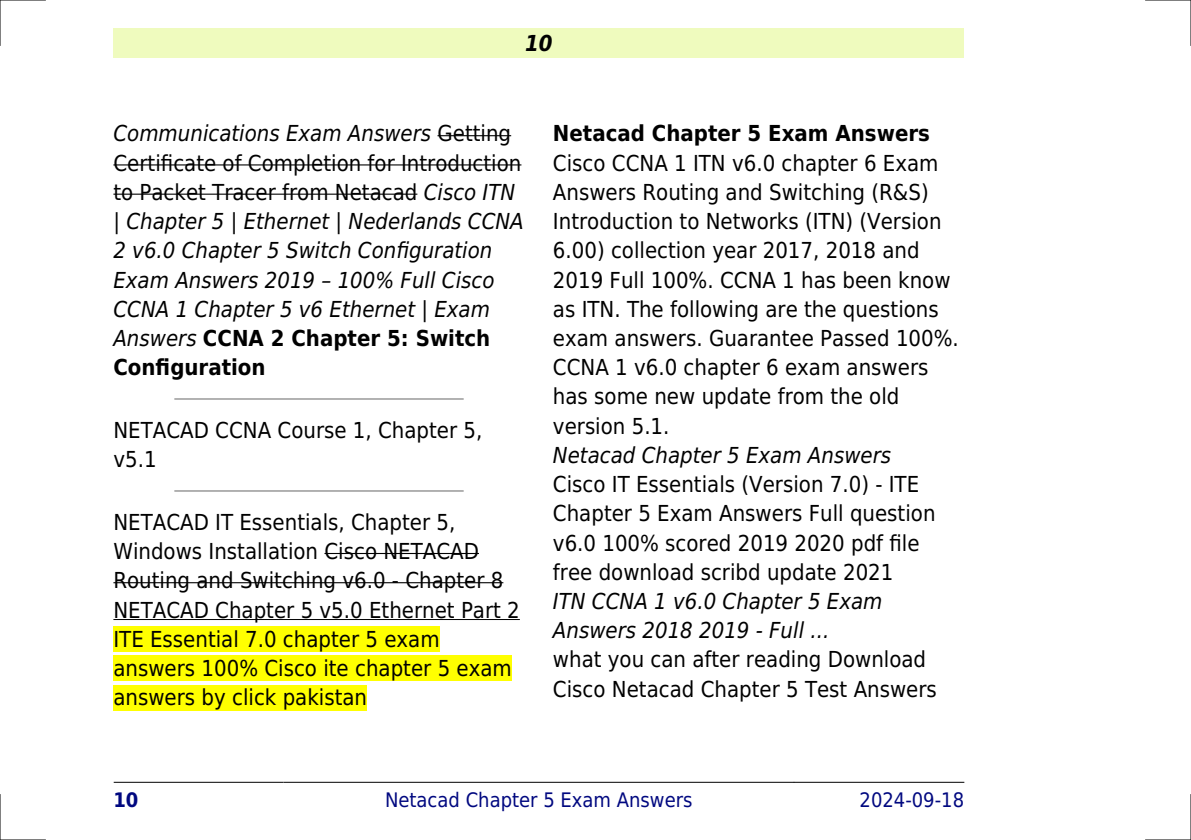
<style>
.page{position:relative;width:1191px;height:840px;background:#fff}
.page>*{position:absolute;margin:0;border:0;box-sizing:border-box;transform-origin:0 0}
.t1{font:22px/29.2px "DejaVu Sans Condensed";color:#000}
.t2{font:italic 22px/29.2px "DejaVu Sans Condensed";color:#000}
.t3{font:700 22px "DejaVu Sans Condensed";color:#000}
.t4{font:italic 700 22px "DejaVu Sans Condensed";color:#000}
.t5{font:20px "DejaVu Sans Condensed";color:#000880}
.t6{font:700 20px "DejaVu Sans Condensed";color:#000880}
.s1{font-style:normal}
.s2{font-weight:700;font-style:normal}
</style>
<div class="page">
<div style="left:113px;top:28px;width:851px;height:30px;background:#effbbe"></div>
<hr style="left:114px;top:781px;width:169px;height:1px;background:#000">
<hr style="left:284px;top:781px;width:509px;height:1px;background:#000">
<hr style="left:794px;top:781px;width:170px;height:1px;background:#000">
<hr style="left:437px;top:135px;width:74px;height:1px;background:#000">
<hr style="left:113px;top:164px;width:408px;height:1px;background:#000">
<hr style="left:113px;top:193px;width:304px;height:2px;background:#000">
<hr style="left:175px;top:398px;width:288px;height:1px;background:#999">
<hr style="left:175px;top:490px;width:288px;height:1px;background:#999">
<hr style="left:324px;top:552px;width:155px;height:1px;background:#000">
<hr style="left:113px;top:582px;width:390px;height:1px;background:#000">
<hr style="left:113px;top:618px;width:407px;height:1px;background:#000">
<div style="left:113px;top:626px;width:327px;height:25px;background:#ff0"></div>
<div style="left:113px;top:655px;width:399px;height:26px;background:#ff0"></div>
<div style="left:113px;top:684px;width:254px;height:26px;background:#ff0"></div>
<hr style="left:0;top:0;width:45px;height:1px;background:#000">
<hr style="left:1145px;top:0;width:46px;height:1px;background:#000">
<hr style="left:0;top:839px;width:45px;height:1px;background:#000">
<hr style="left:1145px;top:839px;width:46px;height:1px;background:#000">
<hr style="left:0;top:0;width:1px;height:45px;background:#000">
<hr style="left:0;top:794px;width:1px;height:45px;background:#000">
<hr style="left:1190px;top:0;width:1px;height:45px;background:#000">
<hr style="left:1190px;top:794px;width:1px;height:45px;background:#000">
<p class="t4" style="left:525px;top:30px;width:29px">10</p>
<p class="t2" style="left:113px;top:119px;width:412px">Communications Exam Answers <span class="s1">Getting Certificate of Completion for Introduction to Packet Tracer from Netacad</span> Cisco ITN | Chapter 5 | Ethernet | Nederlands CCNA 2 v6.0 Chapter 5 Switch Configuration Exam Answers 2019 100% Full Cisco CCNA 1 Chapter 5 v6 Ethernet | Exam Answers <span class="s2">CCNA 2 Chapter 5: Switch Configuration</span></p>
<p class="t1" style="left:113px;top:415px;width:370px">NETACAD CCNA Course 1, Chapter 5, v5.1</p>
<p class="t1" style="left:113px;top:507px;width:408px">NETACAD IT Essentials, Chapter 5, Windows Installation Cisco NETACAD Routing and Switching v6.0 - Chapter 8<br>NETACAD Chapter 5 v5.0 Ethernet Part 2<br>ITE Essential 7.0 chapter 5 exam answers 100% Cisco ite chapter 5 exam answers by click pakistan</p>
<p class="t3" style="left:553px;top:121px;width:378px">Netacad Chapter 5 Exam Answers</p>
<p class="t1" style="left:553px;top:148px;width:407px">Cisco CCNA 1 ITN v6.0 chapter 6 Exam Answers Routing and Switching (R&amp;S)<br>Introduction to Networks (ITN) (Version 6.00) collection year 2017, 2018 and 2019 Full 100%. CCNA 1 has been know as ITN. The following are the questions exam answers. Guarantee Passed 100%.<br>CCNA 1 v6.0 chapter 6 exam answers has some new update from the old version 5.1.</p>
<p class="t2" style="left:553px;top:440px;width:340px">Netacad Chapter 5 Exam Answers</p>
<p class="t1" style="left:553px;top:469px;width:384px">Cisco IT Essentials (Version 7.0) - ITE Chapter 5 Exam Answers Full question v6.0 100% scored 2019 2020 pdf file free download scribd update 2021</p>
<p class="t2" style="left:553px;top:586px;width:331px">ITN CCNA 1 v6.0 Chapter 5 Exam<br>Answers 2018 2019 - Full ...</p>
<p class="t1" style="left:553px;top:645px;width:385px">what you can after reading Download<br>Cisco Netacad Chapter 5 Test Answers</p>
<p class="t6" style="left:113px;top:787px;width:27px">10</p>
<p class="t5" style="left:385px;top:787px;width:309px">Netacad Chapter 5 Exam Answers</p>
<p class="t5" style="left:859px;top:787px;width:106px">2024-09-18</p>
</div>
